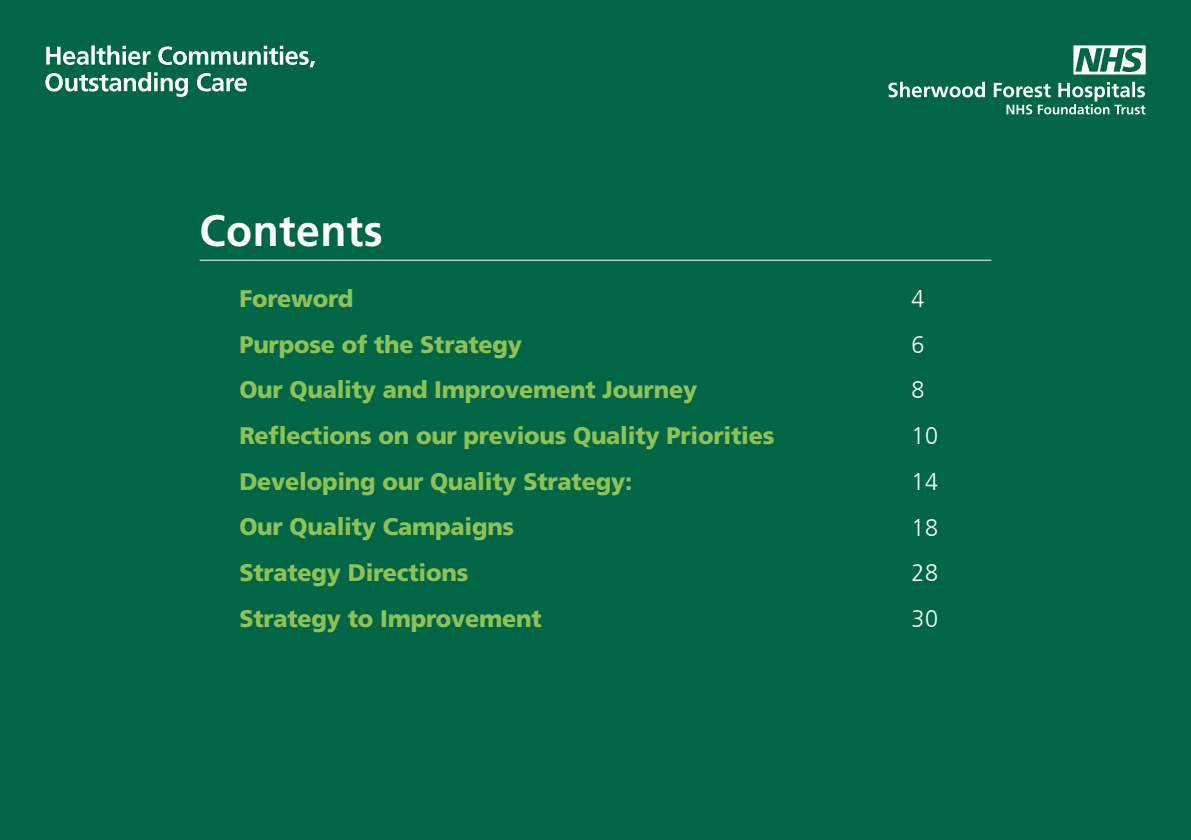
<style>
.page{position:relative;width:1191px;height:840px;background:#fff}
.page>*{position:absolute;margin:0;border:0;box-sizing:border-box;transform-origin:0 0}
.t1{font:700 44px "Frutiger LT Com";letter-spacing:.01em;color:#fff}
.t2{font:900 24px/45.6px "Frutiger LT Com";letter-spacing:-.01em;color:#8fc156}
.t3{font:300 24px/45.6px "Frutiger LT Com";letter-spacing:.03em;color:#fff}
</style>
<div class="page">
<div style="left:0;top:0;width:1191px;height:839px;background:#006645"></div>
<hr style="left:200px;top:260px;width:791px;height:1px;background:#fff">
<svg style="left:888px;top:82px;width:257px;height:32px"></svg>
<svg style="left:1073px;top:45px;width:72px;height:29px"></svg>
<svg style="left:45px;top:45px;width:270px;height:52px"></svg>
<h1 class="t1" style="left:200px;top:204px;width:185px">Contents</h1>
<p class="t2" style="left:239px;top:275px;width:536px">Foreword<br>Purpose of the Strategy<br>Our Quality and Improvement Journey<br>Reflections on our previous Quality Priorities<br>Developing our Quality Strategy:<br>Our Quality Campaigns<br>Strategy Directions<br>Strategy to Improvement</p>
<p class="t3" style="left:911px;top:276px;width:28px">4<br>6<br>8<br>10<br>14<br>18<br>28<br>30</p>
</div>
